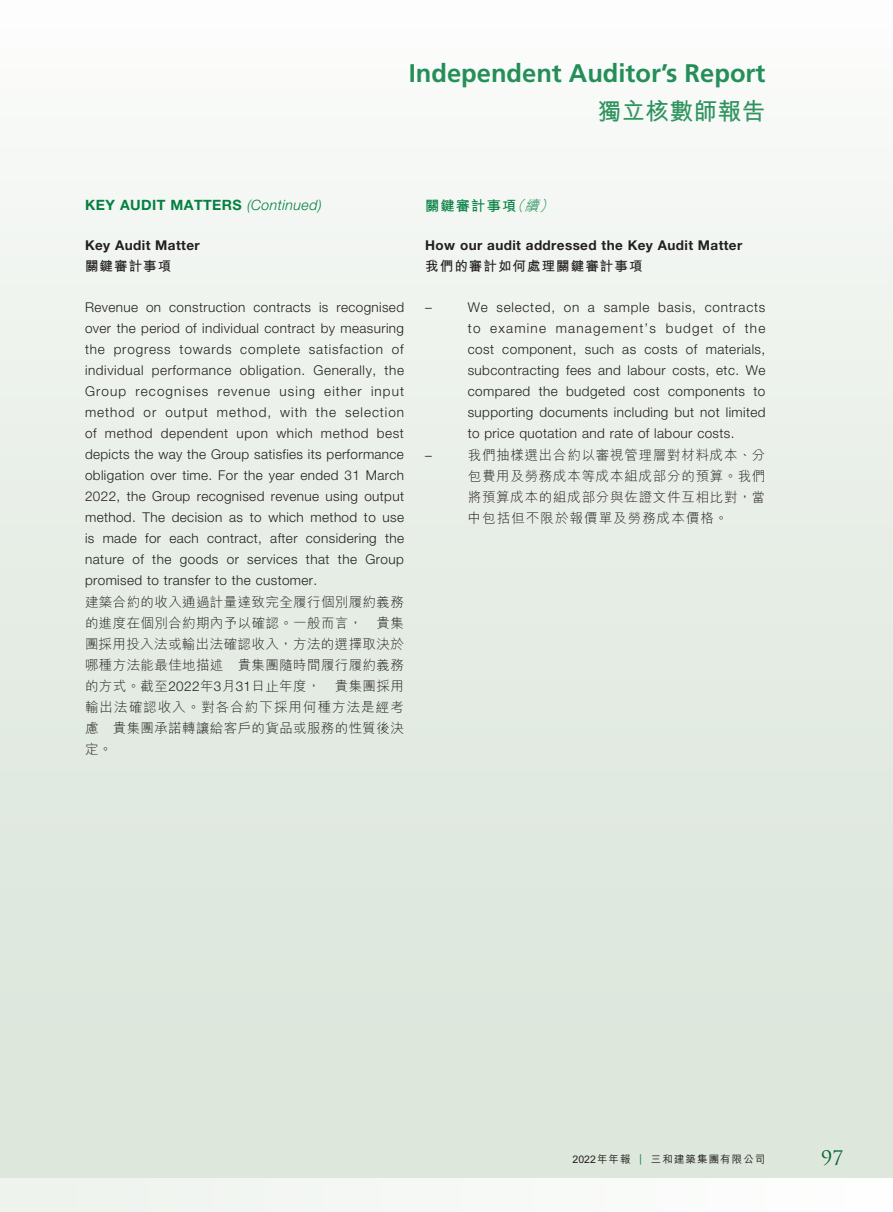
<style>
.page{position:relative;width:893px;height:1212px;background:#fff}
.page>*{position:absolute;margin:0;border:0;box-sizing:border-box;transform-origin:0 0}
.t1{font:700 25.5px "Frutiger LT Std";color:#057f42}
.t2{font:700 24px "M Hei HK";color:#057f42}
.t3{font:19.5px "Trajan Pro";color:#006230}
.t4{font:700 14.25px "Helvetica Neue LT Std";letter-spacing:.03em;color:#057f42}
.t5{font:700 14.25px "M Hei HK";letter-spacing:.08em;color:#057f42}
.t6{font:300 13.5px/21px "Helvetica Neue LT Std";letter-spacing:.03em;color:#231f20;text-align:justify}
.t7{font:300 13.5px/21px "M Hei HK";letter-spacing:.055em;color:#231f20;text-align:justify}
.t8{font:700 13.5px "Helvetica Neue LT Std";letter-spacing:.03em;color:#231f20}
.t9{font:700 13.5px "M Hei HK";letter-spacing:.08em;color:#231f20}
.t10{font:500 10.5px "M Hei HK";letter-spacing:.1em;color:#231f20}
.s1{font-weight:300;font-style:italic}
.s2{font-family:"Helvetica Neue LT Std"}
.s3{font-family:"Frutiger LT Std";font-weight:300;color:#057f42}
</style>
<div class="page">
<div style="left:0;top:0;width:893px;height:1212px;background:linear-gradient(to bottom,#f9faf8,#d7e3d6)"></div>
<div style="left:0;top:1178px;width:893px;height:34px;background:#f6f8f6"></div>
<h1 class="t1" style="left:409px;top:58px;width:358px">Independent Auditor’s Report</h1>
<h2 class="t2" style="left:597px;top:94px;width:169px">獨立核數師報告</h2>
<p class="t4" style="left:85px;top:196px;width:238px">KEY AUDIT MATTERS <span class="s1">(Continued)</span></p>
<p class="t5" style="left:425px;top:195px;width:135px">關鍵審計事項<span class="s1">（續）</span></p>
<p class="t8" style="left:85px;top:236px;width:116px">Key Audit Matter</p>
<p class="t8" style="left:425px;top:236px;width:319px">How our audit addressed the Key Audit Matter</p>
<p class="t9" style="left:85px;top:256px;width:88px">關鍵審計事項</p>
<p class="t9" style="left:425px;top:256px;width:219px">我們的審計如何處理關鍵審計事項</p>
<p class="t6" style="left:85px;top:296px;width:321px">Revenue on construction contracts is recognised over the period of individual contract by measuring the progress towards complete satisfaction of individual performance obligation. Generally, the Group recognises revenue using either input method or output method, with the selection of method dependent upon which method best depicts the way the Group satisfies its performance obligation over time. For the year ended 31 March 2022, the Group recognised revenue using output method. The decision as to which method to use is made for each contract, after considering the nature of the goods or services that the Group promised to transfer to the customer.</p>
<p class="t6" style="left:425px;top:297px;width:8px">–</p>
<p class="t6" style="left:468px;top:297px;width:299px">We selected, on a sample basis, contracts to examine management’s budget of the cost component, such as costs of materials, subcontracting fees and labour costs, etc. We compared the budgeted cost components to supporting documents including but not limited to price quotation and rate of labour costs.</p>
<p class="t6" style="left:425px;top:444px;width:8px">–</p>
<p class="t7" style="left:468px;top:444px;width:299px">我們抽樣選出合約以審視管理層對材料成本、分包費用及勞務成本等成本組成部分的預算。我們將預算成本的組成部分與佐證文件互相比對，當中包括但不限於報價單及勞務成本價格。</p>
<p class="t7" style="left:85px;top:591px;width:320px">建築合約的收入通過計量達致完全履行個別履約義務的進度在個別合約期內予以確認。一般而言，　貴集團採用投入法或輸出法確認收入，方法的選擇取決於哪種方法能最佳地描述　貴集團隨時間履行履約義務的方式。截至<span class="s2">2022</span>年<span class="s2">3</span>月<span class="s2">31</span>日止年度，　貴集團採用輸出法確認收入。對各合約下採用何種方法是經考慮　貴集團承諾轉讓給客戶的貨品或服務的性質後決定。</p>
<p class="t10" style="left:573px;top:1151px;width:194px">2022年年報 <span class="s3">|</span> 三和建築集團有限公司</p>
<h3 class="t3" style="left:821px;top:1146px;width:24px">97</h3>
</div>
